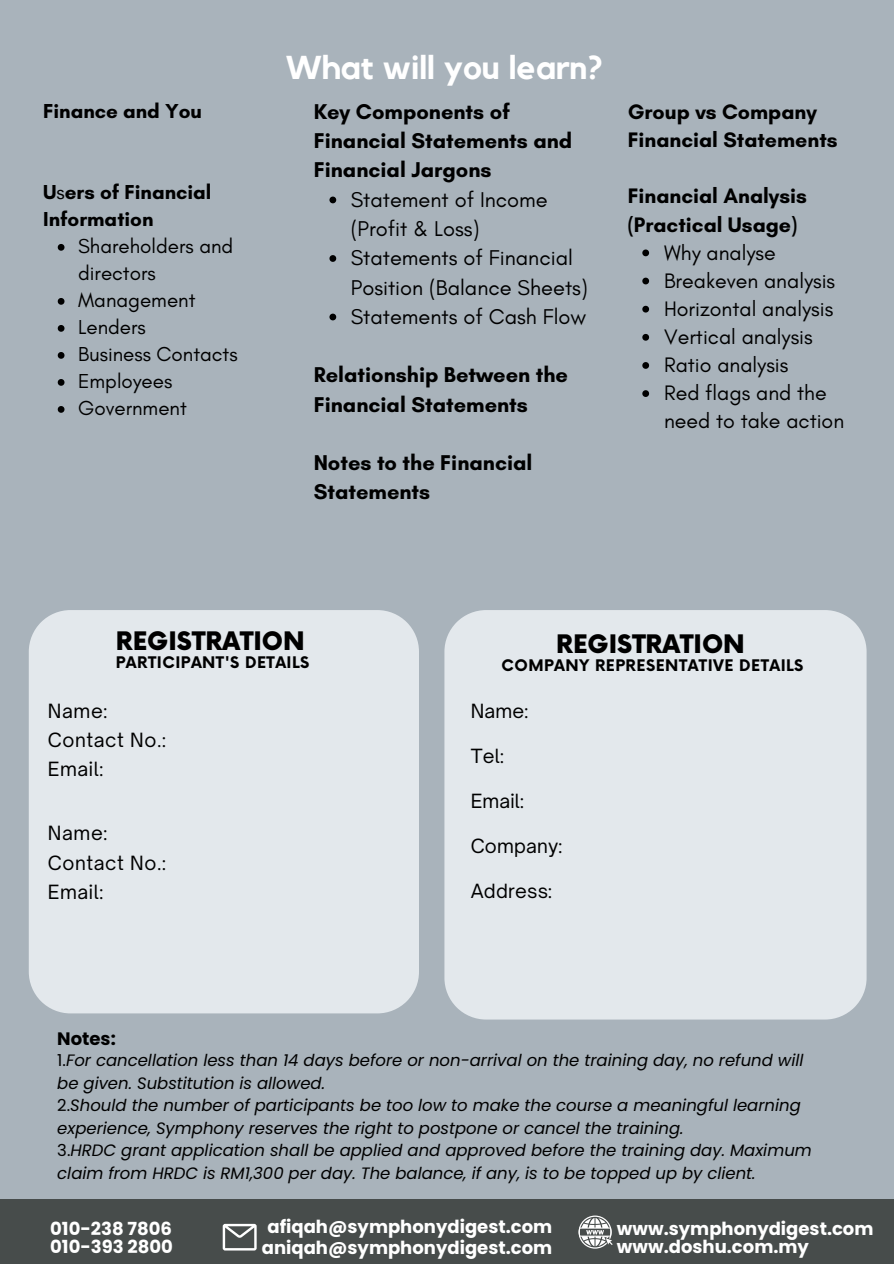
<style>
.page{position:relative;width:894px;height:1264px;background:#fff}
.page>*{position:absolute;margin:0;border:0;box-sizing:border-box;transform-origin:0 0}
.t1{font:700 33px "Kollektif";color:#fff}
.t2{font:900 24.9px "Now";color:#000}
.t3{font:700 21.75px/29.2px "Glacial Indifference";color:#000}
.t4{font:21.75px/29.2px "Glacial Indifference";color:#000}
.t5{font:21.3px/28.2px "Glacial Indifference";color:#000}
.t6{font:700 21.3px/28.2px "Glacial Indifference";color:#000}
.t7{font:20.55px/27px "Glacial Indifference";color:#000}
.t8{font:700 20.55px/27px "Glacial Indifference";color:#000}
.t9{font:18.75px/29.2px "Open Sauce One";letter-spacing:.03em;color:#000}
.t10{font:18.75px "Open Sauce One";letter-spacing:.01em;color:#000}
.t11{font:700 18px/18px "Poppins";color:#fff}
.t12{font:700 18px "Poppins";color:#000}
.t13{font:italic 16.5px "Poppins";color:#000}
.t14{font:700 15.6px "Now";letter-spacing:.03em;color:#000}
.s1{font-weight:400}
.s2{font-style:normal}
</style>
<div class="page">
<div style="left:0;top:0;width:893px;height:1263px;background:#a9b3bb"></div>
<div style="left:0;top:1199px;width:893px;height:64px;background:#474c4b"></div>
<svg style="left:223px;top:1223px;width:33px;height:27px"></svg>
<div style="left:29px;top:610px;width:390px;height:403px;background:#e3e8ec"></div>
<div style="left:444px;top:610px;width:422px;height:409px;background:#e3e8ec"></div>
<svg style="left:58px;top:244px;width:6px;height:7px"></svg>
<svg style="left:58px;top:298px;width:6px;height:7px"></svg>
<svg style="left:58px;top:325px;width:6px;height:7px"></svg>
<svg style="left:58px;top:352px;width:6px;height:7px"></svg>
<svg style="left:58px;top:379px;width:6px;height:7px"></svg>
<svg style="left:58px;top:406px;width:6px;height:7px"></svg>
<svg style="left:329px;top:196px;width:7px;height:7px"></svg>
<svg style="left:329px;top:255px;width:7px;height:7px"></svg>
<svg style="left:329px;top:313px;width:7px;height:7px"></svg>
<svg style="left:642px;top:249px;width:7px;height:7px"></svg>
<svg style="left:642px;top:278px;width:7px;height:6px"></svg>
<svg style="left:642px;top:306px;width:7px;height:6px"></svg>
<svg style="left:642px;top:334px;width:7px;height:7px"></svg>
<svg style="left:642px;top:362px;width:7px;height:7px"></svg>
<svg style="left:642px;top:390px;width:7px;height:7px"></svg>
<svg style="left:578px;top:1215px;width:34px;height:33px"></svg>
<p class="t8" style="left:43px;top:97px;width:160px">Finance and You</p>
<p class="t8" style="left:43px;top:178px;width:170px">U<span class="s1">s</span>ers of Financial<br>Information</p>
<p class="t7" style="left:78px;top:232px;width:157px">Shareholders and directors</p>
<p class="t7" style="left:78px;top:286px;width:119px">Management</p>
<h2 class="t7" style="left:78px;top:313px;width:69px">Lenders</h2>
<p class="t7" style="left:78px;top:340px;width:161px">Business Contacts</p>
<h6 class="t7" style="left:78px;top:367px;width:96px">Employees</h6>
<h6 class="t7" style="left:78px;top:394px;width:110px">Government</h6>
<p class="t1" style="left:286px;top:52px;width:319px">What will you learn?</p>
<h2 class="t3" style="left:313px;top:97px;width:260px">Key Components of<br>Financial Statements and<br>Financial Jargons</h2>
<p class="t4" style="left:351px;top:184px;width:198px">Statement of Income (Profit &amp; Loss)</p>
<h6 class="t4" style="left:351px;top:243px;width:238px">Statements of Financial<br>Position (Balance Sheets)</h6>
<h5 class="t4" style="left:351px;top:301px;width:237px">Statements of Cash Flow</h5>
<p class="t3" style="left:313px;top:360px;width:256px">Relationship Between the<br>Financial Statements</p>
<p class="t3" style="left:313px;top:448px;width:220px">Notes to the Financial<br>Statements</p>
<p class="t6" style="left:627px;top:97px;width:211px">Group vs Company<br>Financial Statements</p>
<p class="t6" style="left:627px;top:182px;width:181px">Financial Analysis (Practical Usage)</p>
<p class="t5" style="left:664px;top:238px;width:113px">Why analyse</p>
<p class="t5" style="left:664px;top:266px;width:173px">Breakeven analysis</p>
<h5 class="t5" style="left:664px;top:294px;width:171px">Horizontal analysis</h5>
<p class="t5" style="left:664px;top:322px;width:150px">Vertical analysis</p>
<h5 class="t5" style="left:664px;top:350px;width:126px">Ratio analysis</h5>
<h5 class="t5" style="left:664px;top:379px;width:182px">Red flags and the need to take action</h5>
<h3 class="t2" style="left:116px;top:627px;width:190px">REGISTRATION</h3>
<p class="t2" style="left:556px;top:630px;width:190px">REGISTRATION</p>
<p class="t14" style="left:116px;top:653px;width:195px">PARTICIPANT'S DETAILS</p>
<p class="t14" style="left:501px;top:657px;width:303px">COMPANY REPRESENTATIVE DETAILS</p>
<p class="t9" style="left:48px;top:696px;width:119px">Name:<br>Contact No.:<br>Email:</p>
<p class="t9" style="left:48px;top:818px;width:119px">Name:<br>Contact No.:<br>Email:</p>
<h3 class="t12" style="left:57px;top:1026px;width:60px">Notes:</h3>
<h3 class="t9" style="left:470px;top:695px;width:59px">Name:</h3>
<h3 class="t9" style="left:470px;top:740px;width:35px">Tel:</h3>
<h3 class="t9" style="left:470px;top:785px;width:55px">Email:</h3>
<h3 class="t10" style="left:470px;top:833px;width:93px">Company:</h3>
<h3 class="t10" style="left:470px;top:878px;width:83px">Address:</h3>
<h1 class="t13" style="left:57px;top:1048px;width:747px"><span class="s2">1.</span>For cancellation less than 14 days before or non-arrival on the training day, no refund will</h1>
<p class="t13" style="left:57px;top:1071px;width:269px">be given. Substitution is allowed.</p>
<h4 class="t13" style="left:57px;top:1093px;width:745px"><span class="s2">2.</span>Should the number of participants be too low to make the course a meaningful learning</h4>
<p class="t13" style="left:57px;top:1116px;width:627px">experience, Symphony reserves the right to postpone or cancel the training.</p>
<p class="t13" style="left:57px;top:1138px;width:755px"><span class="s2">3.</span>HRDC grant application shall be applied and approved before the training day. Maximum</p>
<p class="t13" style="left:57px;top:1161px;width:699px">claim from HRDC is RM1,300 per day. The balance, if any, is to be topped up by client.</p>
<p class="t11" style="left:267px;top:1217px;width:286px">afiqah@symphonydigest.com</p>
<h3 class="t11" style="left:50px;top:1219px;width:124px">010-238 7806<br>010-393 2800</h3>
<h3 class="t11" style="left:616px;top:1219px;width:258px">www.symphonydigest.com</h3>
<p class="t11" style="left:262px;top:1238px;width:292px">aniqah@symphonydigest.com</p>
<h3 class="t11" style="left:616px;top:1237px;width:193px">www.doshu.com.my</h3>
</div>
